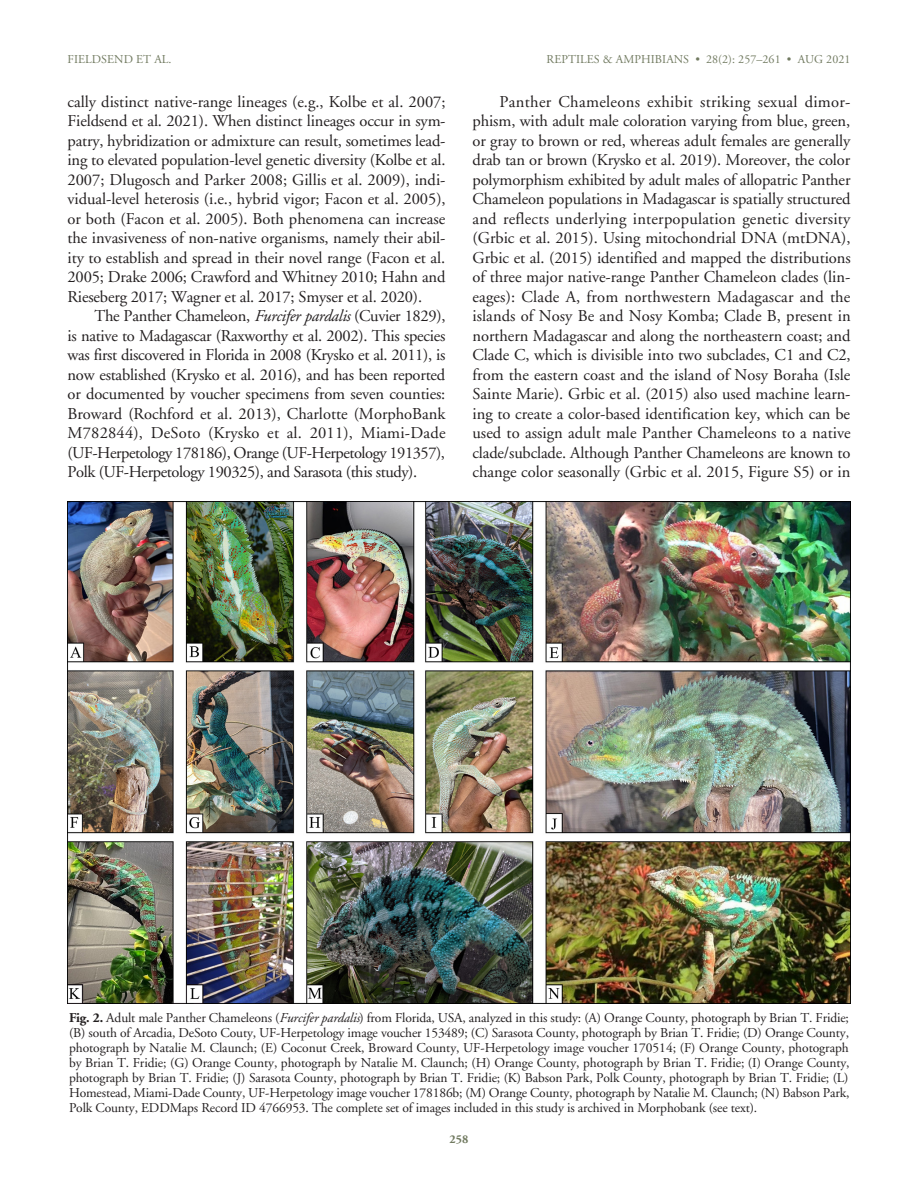
<style>
.page{position:relative;width:918px;height:1188px;background:#fff}
.page>*{position:absolute;margin:0;border:0;box-sizing:border-box;transform-origin:0 0}
.TEXT{font:16.5px/19.5px "Adobe Garamond";letter-spacing:-.02em;color:#231f20;text-align:justify}
.Text__1st_P_drop{font:16.5px/19.5px "Adobe Garamond";letter-spacing:-.01em;color:#231f20;text-align:justify}
.Figure_Caption{font:13.5px/15px "Adobe Garamond";letter-spacing:-.01em;color:#231f20;text-align:justify}
.Running_Head_RIGHT{font:12px "Adobe Garamond";letter-spacing:.005em;color:#717a60}
.Running_Head_LEFT{font:700 12px "Adobe Garamond";color:#717a60}
.s1{font-style:italic}
.s2{font-weight:700}
</style>
<div class="page">
<img style="left:68px;top:501px;width:782px;height:503px">
<p class="Running_Head_RIGHT" style="left:68px;top:53px;width:106px">FIELDSEND ET AL.</p>
<p class="Running_Head_RIGHT" style="left:547px;top:53px;width:305px">REPTILES &amp; AMPHIBIANS • 28(2): 257–261 • AUG 2021</p>
<p class="Text__1st_P_drop" style="left:68px;top:92px;width:380px">cally distinct native-range lineages (e.g., Kolbe et al. 2007; Fieldsend et al. 2021). When distinct lineages occur in sym&shy;patry, hybridization or admixture can result, sometimes lead&shy;ing to elevated population-level genetic diversity (Kolbe et al.<br>2007; Dlugosch and Parker 2008; Gillis et al. 2009), indi&shy;vidual-level heterosis (i.e., hybrid vigor; Facon et al. 2005), or both (Facon et al. 2005). Both phenomena can increase the invasiveness of non-native organisms, namely their abil&shy;ity to establish and spread in their novel range (Facon et al.<br>2005; Drake 2006; Crawford and Whitney 2010; Hahn and Rieseberg 2017; Wagner et al. 2017; Smyser et al. 2020).</p>
<p class="TEXT" style="left:68px;top:307px;width:380px;text-indent:27px">The Panther Chameleon, <span class="s1">Furcifer pardalis</span> (Cuvier 1829), is native to Madagascar (Raxworthy et al. 2002). This species was first discovered in Florida in 2008 (Krysko et al. 2011), is now established (Krysko et al. 2016), and has been reported or documented by voucher specimens from seven counties:<br>Broward (Rochford et al. 2013), Charlotte (MorphoBank M782844), DeSoto (Krysko et al. 2011), Miami-Dade (UF-Herpetology 178186), Orange (UF-Herpetology 191357), Polk (UF-Herpetology 190325), and Sarasota (this study).</p>
<p class="TEXT" style="left:472px;top:92px;width:380px;text-indent:27px">Panther Chameleons exhibit striking sexual dimor&shy;phism, with adult male coloration varying from blue, green, or gray to brown or red, whereas adult females are generally drab tan or brown (Krysko et al. 2019). Moreover, the color polymorphism exhibited by adult males of allopatric Panther Chameleon populations in Madagascar is spatially structured and reflects underlying interpopulation genetic diversity (Grbic et al. 2015). Using mitochondrial DNA (mtDNA), Grbic et al. (2015) identified and mapped the distributions of three major native-range Panther Chameleon clades (lin&shy;eages): Clade A, from northwestern Madagascar and the islands of Nosy Be and Nosy Komba; Clade B, present in northern Madagascar and along the northeastern coast; and Clade C, which is divisible into two subclades, C1 and C2, from the eastern coast and the island of Nosy Boraha (Isle Sainte Marie). Grbic et al. (2015) also used machine learn&shy;ing to create a color-based identification key, which can be used to assign adult male Panther Chameleons to a native clade/subclade. Although Panther Chameleons are known to change color seasonally (Grbic et al. 2015, Figure S5) or in</p>
<p class="Figure_Caption" style="left:69px;top:1010px;width:782px"><span class="s2">Fig. 2.</span> Adult male Panther Chameleons (<span class="s1">Furcifer pardalis</span>) from Florida, USA, analyzed in this study: (A) Orange County, photograph by Brian T. Fridie; (B) south of Arcadia, DeSoto Couty, UF-Herpetology image voucher 153489; (C) Sarasota County, photograph by Brian T. Fridie; (D) Orange County, photograph by Natalie M. Claunch; (E) Coconut Creek, Broward County, UF-Herpetology image voucher 170514; (F) Orange County, photograph by Brian T. Fridie; (G) Orange County, photograph by Natalie M. Claunch; (H) Orange County, photograph by Brian T. Fridie; (I) Orange County, photograph by Brian T. Fridie; (J) Sarasota County, photograph by Brian T. Fridie; (K) Babson Park, Polk County, photograph by Brian T. Fridie; (L)<br>Homestead, Miami-Dade County, UF-Herpetology image voucher 178186b; (M) Orange County, photograph by Natalie M. Claunch; (N) Babson Park, Polk County, EDDMaps Record ID 4766953. The complete set of images included in this study is archived in Morphobank (see text).</p>
<p class="Running_Head_LEFT" style="left:450px;top:1132px;width:20px">258</p>
</div>
